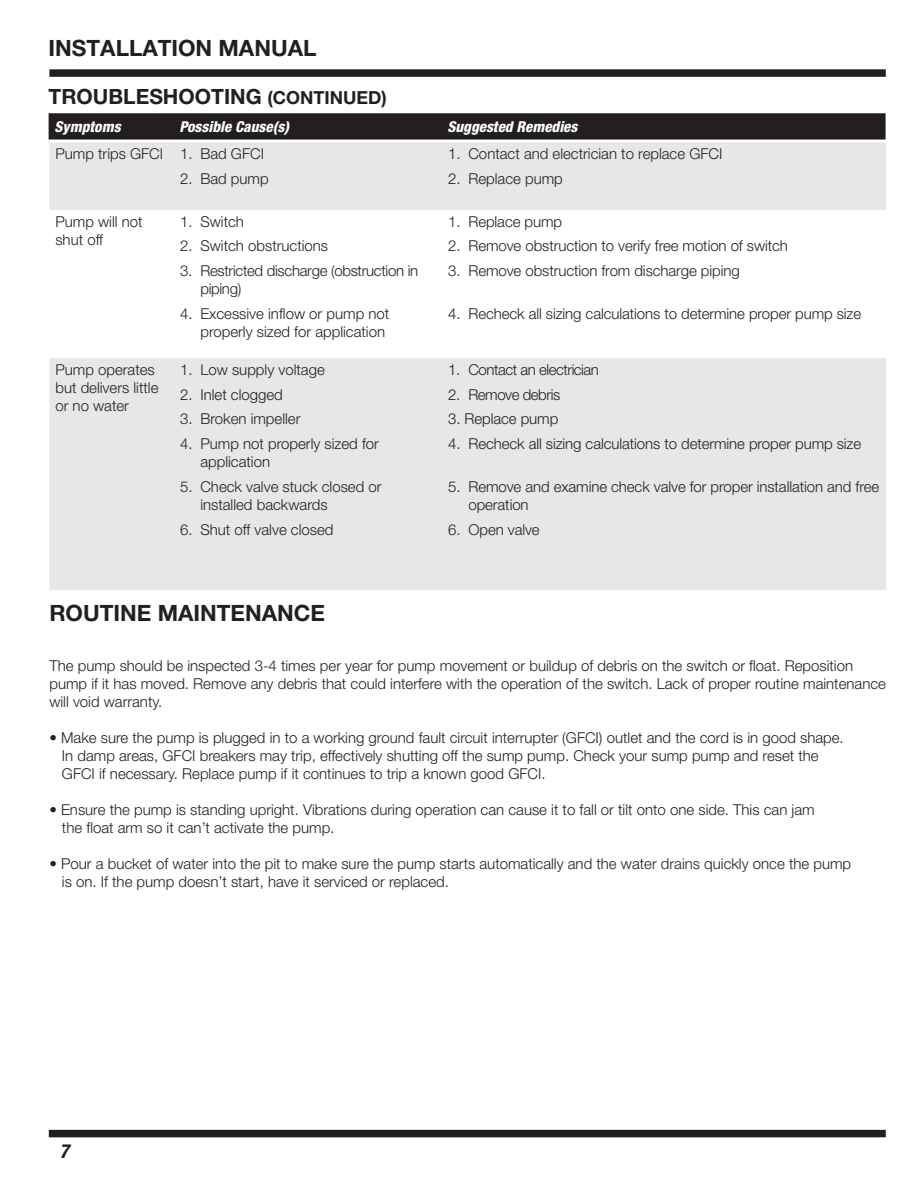
<style>
.page{position:relative;width:918px;height:1188px;background:#fff}
.page>*{position:absolute;margin:0;border:0;box-sizing:border-box;transform-origin:0 0}
.Figure_Label{font:700 22.5px "Helvetica Neue LT Pro";color:#231f20}
.Subheading_1{font:700 21px "Helvetica Neue LT Pro";color:#231f20}
.Body_English{font:italic 700 condensed 19.5px "Helvetica Neue LT Pro";color:#231f20}
.Figure_Label-2{font:300 15px/18px "Helvetica Neue LT Pro";color:#231f20}
.BodyCopy{font:300 15px/18px "Helvetica Neue LT Pro";letter-spacing:-.005em;color:#231f20}
.rules{font:300 15px/18px "Helvetica Neue LT Pro";color:#231f20}
.Figure_Label-3{font:300 15px/18px "Helvetica Neue LT Pro";letter-spacing:-.02em;color:#231f20}
.Troubleshtg_-_not__e{font:italic 800 condensed 15px "Helvetica Neue LT Pro";color:#fff}
.BodyCopy-2{font:300 15px "Helvetica Neue LT Pro";letter-spacing:-.03em;color:#231f20}
.s1{font-size:18px}
</style>
<div class="page">
<div style="left:49px;top:69px;width:837px;height:8px;background:#231f20"></div>
<div style="left:49px;top:1130px;width:837px;height:7px;background:#231f20"></div>
<svg style="left:49px;top:113px;width:837px;height:27px;background:#282525"></svg>
<div style="left:49px;top:142px;width:837px;height:68px;background:#e7e7e7"></div>
<div style="left:49px;top:358px;width:837px;height:232px;background:#e6e7e9"></div>
<p class="Figure_Label" style="left:49px;top:34px;width:269px">INSTALLATION MANUAL</p>
<p class="Subheading_1" style="left:49px;top:83px;width:340px">TROUBLESHOOTING <span class="s1">(CONTINUED)</span></p>
<p class="Troubleshtg_-_not__e" style="left:55px;top:117px;width:68px">Symptoms</p>
<p class="Troubleshtg_-_not__e" style="left:179px;top:117px;width:111px">Possible Cause(s)</p>
<p class="Troubleshtg_-_not__e" style="left:447px;top:117px;width:132px">Suggested Remedies</p>
<p class="rules" style="left:55px;top:144px;width:109px">Pump trips GFCI</p>
<p class="rules" style="left:180px;top:144px;width:85px">1. Bad GFCI</p>
<p class="Figure_Label-2" style="left:180px;top:169px;width:90px">2. Bad pump</p>
<p class="rules" style="left:448px;top:144px;width:276px">1. Contact and electrician to replace GFCI</p>
<p class="Figure_Label-2" style="left:448px;top:169px;width:116px">2. Replace pump</p>
<p class="rules" style="left:55px;top:212px;width:89px">Pump will not shut off</p>
<p class="rules" style="left:180px;top:212px;width:65px">1. Switch</p>
<p class="Figure_Label-2" style="left:180px;top:237px;width:150px">2. Switch obstructions</p>
<p class="Figure_Label-3" style="left:200px;top:262px;width:219px;text-indent:-20px">3. Restricted discharge (obstruction in piping)</p>
<p class="Figure_Label-2" style="left:180px;top:304px;width:211px;text-align:right">4. Excessive inflow or pump not properly sized for application</p>
<p class="rules" style="left:55px;top:360px;width:105px">Pump operates but delivers little or no water</p>
<p class="rules" style="left:180px;top:360px;width:146px">1. Low supply voltage</p>
<p class="rules" style="left:180px;top:385px;width:104px">2. Inlet clogged</p>
<p class="rules" style="left:180px;top:410px;width:122px">3. Broken impeller</p>
<p class="Figure_Label-2" style="left:200px;top:435px;width:180px;text-indent:-20px">4. Pump not properly sized for application</p>
<p class="Figure_Label-2" style="left:200px;top:477px;width:183px;text-indent:-20px">5. Check valve stuck closed or installed backwards</p>
<p class="Figure_Label-2" style="left:180px;top:520px;width:155px">6. Shut off valve closed</p>
<p class="BodyCopy" style="left:448px;top:212px;width:115px">1. Replace pump</p>
<p class="BodyCopy" style="left:448px;top:237px;width:341px">2. Remove obstruction to verify free motion of switch</p>
<p class="BodyCopy" style="left:448px;top:262px;width:293px">3. Remove obstruction from discharge piping</p>
<p class="BodyCopy" style="left:448px;top:304px;width:415px">4. Recheck all sizing calculations to determine proper pump size</p>
<p class="BodyCopy-2" style="left:448px;top:360px;width:152px">1. Contact an electrician</p>
<p class="BodyCopy-2" style="left:448px;top:385px;width:114px">2. Remove debris</p>
<p class="BodyCopy" style="left:448px;top:410px;width:112px">3. Replace pump</p>
<p class="BodyCopy" style="left:448px;top:435px;width:415px">4. Recheck all sizing calculations to determine proper pump size</p>
<p class="BodyCopy" style="left:468px;top:477px;width:412px;text-indent:-20px">5. Remove and examine check valve for proper installation and free operation</p>
<p class="BodyCopy" style="left:448px;top:520px;width:93px">6. Open valve</p>
<p class="Figure_Label" style="left:49px;top:600px;width:277px">ROUTINE MAINTENANCE</p>
<p class="Figure_Label-2" style="left:49px;top:656px;width:838px">The pump should be inspected 3-4 times per year for pump movement or buildup of debris on the switch or float. Reposition pump if it has moved. Remove any debris that could interfere with the operation of the switch. Lack of proper routine maintenance will void warranty.</p>
<p class="Figure_Label-2" style="left:62px;top:728px;width:783px;text-indent:-13px">• Make sure the pump is plugged in to a working ground fault circuit interrupter (GFCI) outlet and the cord is in good shape.<br>In damp areas, GFCI breakers may trip, effectively shutting off the sump pump. Check your sump pump and reset the<br>GFCI if necessary. Replace pump if it continues to trip a known good GFCI.</p>
<p class="Figure_Label-2" style="left:62px;top:800px;width:754px;text-indent:-13px">• Ensure the pump is standing upright. Vibrations during operation can cause it to fall or tilt onto one side. This can jam the float arm so it can’t activate the pump.</p>
<p class="Figure_Label-2" style="left:62px;top:854px;width:791px;text-indent:-13px">• Pour a bucket of water into the pit to make sure the pump starts automatically and the water drains quickly once the pump is on. If the pump doesn’t start, have it serviced or replaced.</p>
<p class="Body_English" style="left:59px;top:1139px;width:11px">7</p>
</div>
